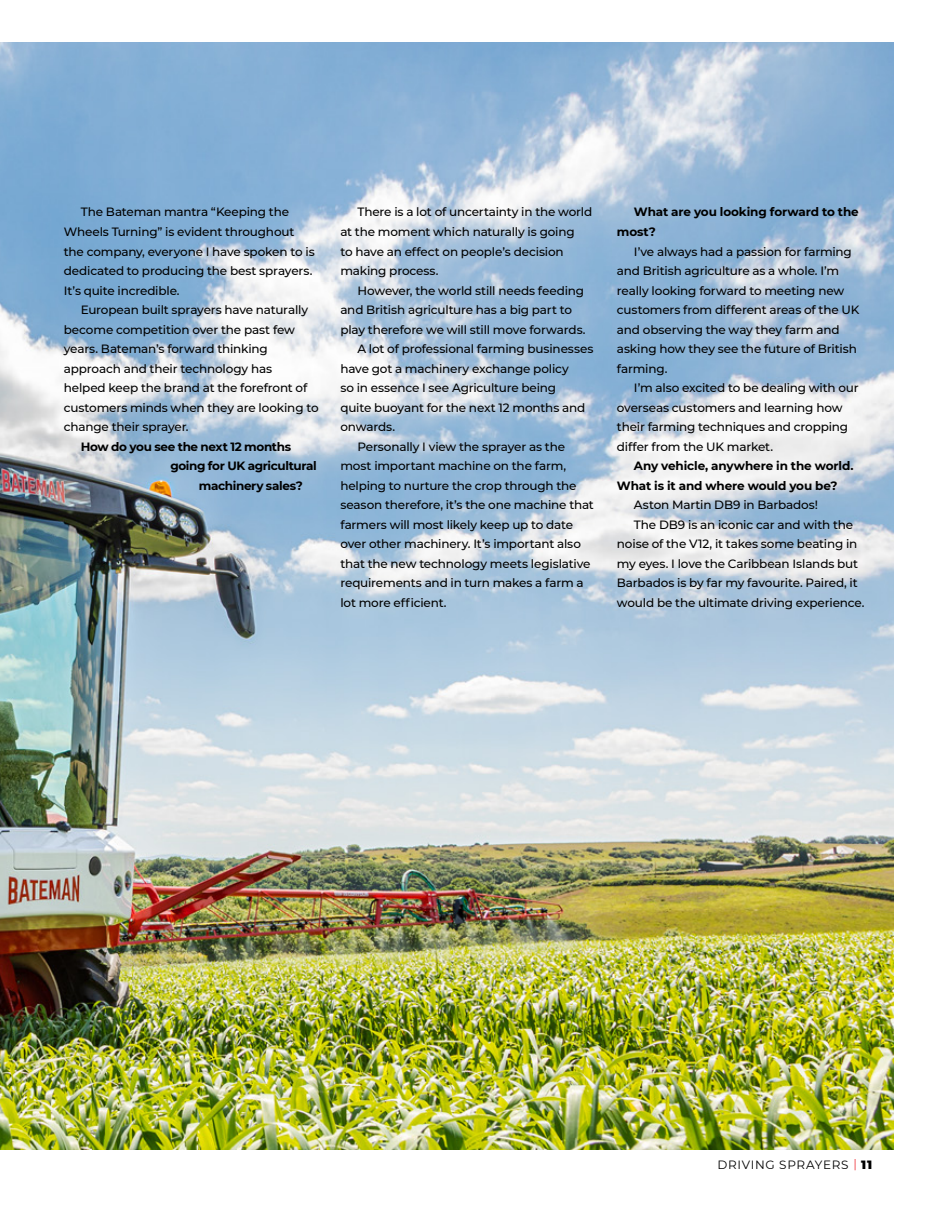
<style>
.page{position:relative;width:936px;height:1212px;background:#fff}
.page>*{position:absolute;margin:0;border:0;box-sizing:border-box;transform-origin:0 0}
.t1{font:500 12px/19.5px "Montserrat";letter-spacing:-.015em;color:#000}
.t2{font:700 12px/19.5px "Montserrat";letter-spacing:-.015em;color:#000}
.t3{font:12px "Montserrat";letter-spacing:.06em;color:#000}
.s1{color:#ef3b41}
.s2{font-weight:900}
</style>
<div class="page">
<img style="left:0;top:43px;width:893px;height:1106px">
<p class="t1" style="left:64px;top:202px;width:252px;text-indent:17px">The Bateman mantra “Keeping the Wheels Turning” is evident throughout the company, everyone I have spoken to is dedicated to producing the best sprayers.<br>It’s quite incredible.</p>
<p class="t1" style="left:64px;top:299px;width:256px;text-indent:17px">European built sprayers have naturally become competition over the past few years. Bateman’s forward thinking approach and their technology has<br>helped keep the brand at the forefront of customers minds when they are looking to change their sprayer.</p>
<p class="t2" style="left:81px;top:436px;width:212px">How do you see the next 12 months</p>
<p class="t2" style="left:170px;top:455px;width:148px">going for UK agricultural</p>
<p class="t2" style="left:199px;top:475px;width:105px">machinery sales?</p>
<p class="t1" style="left:340px;top:202px;width:253px;text-indent:17px">There is a lot of uncertainty in the world at the moment which naturally is going<br>to have an effect on people’s decision making process.</p>
<p class="t1" style="left:357px;top:280px;width:228px">However, the world still needs feeding</p>
<p class="t1" style="left:340px;top:299px;width:233px">and British agriculture has a big part to</p>
<p class="t1" style="left:340px;top:319px;width:247px">play therefore we will still move forwards.</p>
<p class="t1" style="left:357px;top:338px;width:237px">A lot of professional farming businesses</p>
<p class="t1" style="left:340px;top:358px;width:230px">have got a machinery exchange policy</p>
<p class="t1" style="left:340px;top:377px;width:217px">so in essence I see Agriculture being</p>
<p class="t1" style="left:340px;top:397px;width:246px">quite buoyant for the next 12 months and</p>
<p class="t1" style="left:340px;top:416px;width:56px">onwards.</p>
<p class="t1" style="left:357px;top:436px;width:209px">Personally I view the sprayer as the</p>
<p class="t1" style="left:340px;top:455px;width:227px">most important machine on the farm,</p>
<p class="t1" style="left:340px;top:475px;width:238px">helping to nurture the crop through the</p>
<p class="t1" style="left:340px;top:494px;width:255px">season therefore, it’s the one machine that</p>
<p class="t1" style="left:340px;top:514px;width:234px">farmers will most likely keep up to date</p>
<p class="t1" style="left:340px;top:533px;width:242px">over other machinery. It’s important also</p>
<p class="t1" style="left:340px;top:553px;width:252px">that the new technology meets legislative</p>
<p class="t1" style="left:340px;top:572px;width:245px">requirements and in turn makes a farm a</p>
<p class="t1" style="left:340px;top:592px;width:108px">lot more efficient.</p>
<p class="t2" style="left:617px;top:202px;width:243px;text-indent:17px">What are you looking forward to the most?</p>
<p class="t1" style="left:617px;top:241px;width:244px;text-indent:17px">I’ve always had a passion for farming and British agriculture as a whole. I’m really looking forward to meeting new customers from different areas of the UK and observing the way they farm and asking how they see the future of British farming.</p>
<p class="t1" style="left:617px;top:377px;width:243px;text-indent:17px">I’m also excited to be dealing with our overseas customers and learning how their farming techniques and cropping differ from the UK market.</p>
<p class="t2" style="left:617px;top:455px;width:238px;text-indent:17px">Any vehicle, anywhere in the world.<br>What is it and where would you be?</p>
<p class="t1" style="left:634px;top:494px;width:186px">Aston Martin DB9 in Barbados!</p>
<p class="t1" style="left:634px;top:514px;width:221px">The DB9 is an iconic car and with the</p>
<p class="t1" style="left:617px;top:533px;width:242px">noise of the V12, it takes some beating in</p>
<p class="t1" style="left:617px;top:553px;width:243px">my eyes. I love the Caribbean Islands but</p>
<p class="t1" style="left:617px;top:572px;width:242px">Barbados is by far my favourite. Paired, it</p>
<p class="t1" style="left:617px;top:592px;width:249px">would be the ultimate driving experience.</p>
<p class="t3" style="left:717px;top:1156px;width:156px">DRIVING SPRAYERS <span class="s1">|</span> <span class="s2">11</span></p>
</div>
